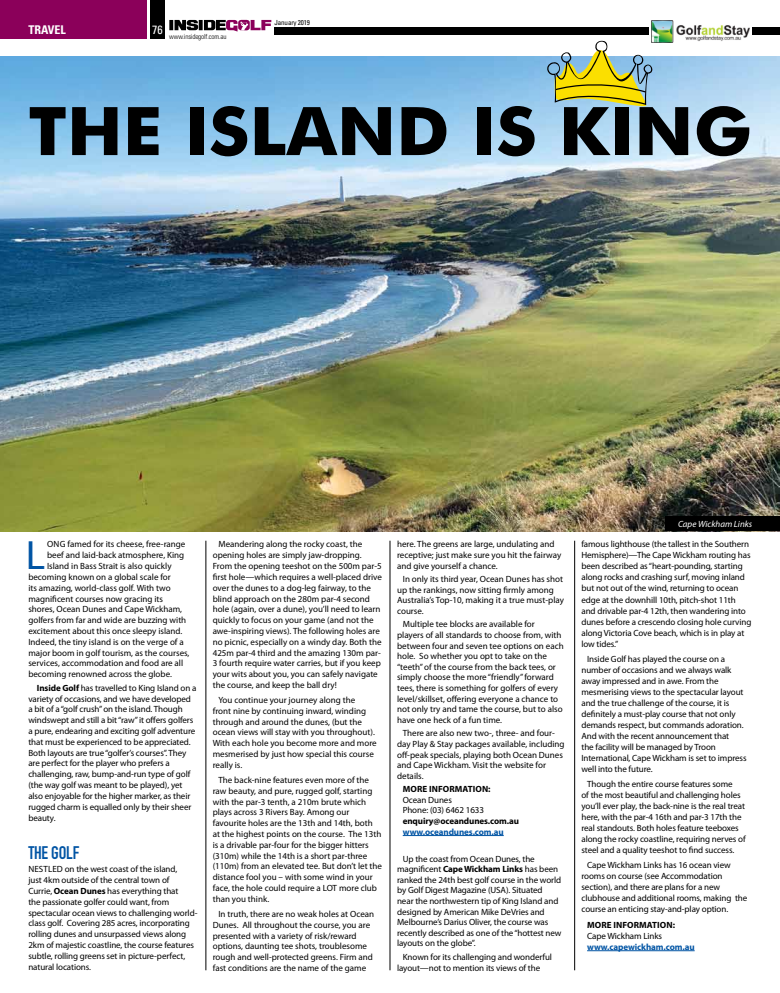
<style>
.page{position:relative;width:780px;height:993px;background:#fff}
.page>*{position:absolute;margin:0;border:0;box-sizing:border-box;transform-origin:0 0}
.t1{font:700 67px "Futura BT";color:#000;scale:1.04 1}
.t2{font:41px "Myriad Pro";color:#0054a4}
.t3{font:18px "DIN Engschrift Std";letter-spacing:-.01em;color:#0054a4}
.t4{font:700 condensed 12px "Univers LT Std";color:#fff}
.t5{font:condensed 12px "Univers LT Std";color:#fff}
.t6{font:9px/10.8px "Myriad Pro";letter-spacing:-.01em;color:#000}
.t7{font:700 9px "Myriad Pro";letter-spacing:-.01em;color:#0054a4}
.t8{font:700 9px "Myriad Pro";letter-spacing:.01em;color:#000}
.t9{font:700 9px "Myriad Pro";letter-spacing:-.01em;color:#000}
.t10{font:italic 9px "Myriad Pro";color:#fff}
.t11{font:300 condensed 7px "Univers LT Std";letter-spacing:-.02em;color:#000}
.t12{font:condensed 7px "Univers LT Std";letter-spacing:-.02em;color:#000}
.s1{font-weight:700}
</style>
<div class="page">
<div style="left:150px;top:0;width:14px;height:39px;background:#000"></div>
<div style="left:274px;top:27px;width:506px;height:8px;background:#000"></div>
<div style="left:0;top:0;width:147px;height:39px;background:#8b005a"></div>
<svg style="left:169px;top:20px;width:102px;height:12px"></svg>
<div style="left:648px;top:20px;width:103px;height:22px;background:#fff"></div>
<img style="left:651px;top:20px;width:98px;height:22px">
<img style="left:0;top:57px;width:780px;height:474px">
<hr style="left:390px;top:540px;width:1px;height:429px;background:#000">
<hr style="left:206px;top:540px;width:1px;height:429px;background:#000">
<hr style="left:574px;top:540px;width:1px;height:429px;background:#000">
<div style="left:665px;top:516px;width:115px;height:15px;background:#000"></div>
<svg style="left:546px;top:41px;width:106px;height:69px"></svg>
<hr style="left:403px;top:835px;width:100px;height:1px;background:#0054a4">
<hr style="left:587px;top:950px;width:107px;height:1px;background:#0054a4">
<h3 class="t4" style="left:28px;top:22px;width:39px">TRAVEL</h3>
<h3 class="t5" style="left:152px;top:22px;width:12px">76</h3>
<p class="t11" style="left:169px;top:32px;width:59px">www.insidegolf.com.au</p>
<p class="t12" style="left:274px;top:18px;width:37px">January 2019</p>
<h1 class="t1" style="left:28px;top:90px;width:697px">THE ISLAND IS KING</h1>
<h2 class="t2" style="left:26px;top:530px;width:21px">L</h2>
<p class="t6" style="left:47px;top:538px;width:140px">ong famed for its cheese, free-range</p>
<p class="t6" style="left:47px;top:549px;width:139px">beef and laid-back atmosphere, King</p>
<p class="t6" style="left:47px;top:560px;width:126px">Island in Bass Strait is also quickly</p>
<p class="t6" style="left:28px;top:571px;width:144px">becoming known on a global scale for</p>
<p class="t6" style="left:28px;top:582px;width:144px">its amazing, world-class golf. With two</p>
<p class="t6" style="left:28px;top:592px;width:136px">magnificent courses now gracing its</p>
<p class="t6" style="left:28px;top:603px;width:155px">shores, Ocean Dunes and Cape Wickham,</p>
<p class="t6" style="left:28px;top:614px;width:159px">golfers from far and wide are buzzing with</p>
<p class="t6" style="left:28px;top:625px;width:155px">excitement about this once sleepy island.</p>
<p class="t6" style="left:28px;top:636px;width:157px">Indeed, the tiny island is on the verge of a</p>
<p class="t6" style="left:28px;top:646px;width:163px">major boom in golf tourism, as the courses,</p>
<p class="t6" style="left:28px;top:657px;width:156px">services, accommodation and food are all</p>
<p class="t6" style="left:28px;top:668px;width:145px">becoming renowned across the globe.</p>
<p class="t6" style="left:28px;top:682px;width:170px;text-indent:9px"><span class="s1">Inside Golf</span> has travelled to King Island on a variety of occasions, and we have developed a bit of a “golf crush” on the island. Though windswept and still a bit “raw” it offers golfers a pure, endearing and exciting golf adventure that must be experienced to be appreciated.<br>Both layouts are true “golfer’s courses”. They are perfect for the player who prefers a challenging, raw, bump-and-run type of golf (the way golf was meant to be played), yet also enjoyable for the higher marker, as their rugged charm is equalled only by their sheer beauty.</p>
<h3 class="t3" style="left:28px;top:841px;width:53px">THE GOLF</h3>
<p class="t6" style="left:28px;top:863px;width:170px">N estled on the west coast of the island,<br>just 4km outside of the central town of<br>Currie, <span class="s1">Ocean Dunes</span> has everything that<br>the passionate golfer could want, from spectacular ocean views to challenging world&shy;class golf. Covering 285 acres, incorporating rolling dunes and unsurpassed views along 2km of majestic coastline, the course features subtle, rolling greens set in picture-perfect, natural locations.</p>
<p class="t6" style="left:213px;top:538px;width:171px;text-indent:6px">Meandering along the rocky coast, the opening holes are simply jaw-dropping.<br>From the opening teeshot on the 500m par-5 first hole—which requires a well-placed drive over the dunes to a dog-leg fairway, to the blind approach on the 280m par-4 second hole (again, over a dune), you’ll need to learn quickly to focus on your game (and not the awe-inspiring views). The following holes are no picnic, especially on a windy day. Both the 425m par-4 third and the amazing 130m par-3 fourth require water carries, but if you keep your wits about you, you can safely navigate the course, and keep the ball dry!</p>
<p class="t6" style="left:213px;top:694px;width:165px;text-indent:6px">You continue your journey along the<br>front nine by continuing inward, winding through and around the dunes, (but the ocean views will stay with you throughout).<br>With each hole you become more and more mesmerised by just how special this course really is.</p>
<p class="t6" style="left:213px;top:774px;width:171px;text-indent:6px">The back-nine features even more of the raw beauty, and pure, rugged golf, starting with the par-3 tenth, a 210m brute which plays across 3 Rivers Bay. Among our favourite holes are the 13th and 14th, both at the highest points on the course. The 13th is a drivable par-four for the bigger hitters (310m) while the 14th is a short par-three (110m) from an elevated tee. But don’t let the distance fool you – with some wind in your face, the hole could require a LOT more club than you think.</p>
<p class="t6" style="left:213px;top:908px;width:163px;text-indent:6px">In truth, there are no weak holes at Ocean Dunes. All throughout the course, you are presented with a variety of risk/reward options, daunting tee shots, troublesome rough and well-protected greens. Firm and fast conditions are the name of the game</p>
<p class="t6" style="left:397px;top:539px;width:166px">here. The greens are large, undulating and receptive; just make sure you hit the fairway and give yourself a chance.</p>
<p class="t6" style="left:397px;top:573px;width:168px;text-indent:6px">In only its third year, Ocean Dunes has shot up the rankings, now sitting firmly among Australia’s Top-10, making it a true must-play course.</p>
<p class="t6" style="left:397px;top:618px;width:168px;text-indent:6px">Multiple tee blocks are available for players of all standards to choose from, with between four and seven tee options on each hole. So whether you opt to take on the “teeth” of the course from the back tees, or simply choose the more “friendly” forward tees, there is something for golfers of every level/skillset, offering everyone a chance to not only try and tame the course, but to also have one heck of a fun time.</p>
<p class="t6" style="left:397px;top:727px;width:169px;text-indent:6px">There are also new two-, three- and four&shy;day Play &amp; Stay packages available, including off-peak specials, playing both Ocean Dunes and Cape Wickham. Visit the website for details.</p>
<p class="t8" style="left:403px;top:783px;width:89px">More information:</p>
<p class="t6" style="left:403px;top:794px;width:83px;text-indent:-6px">Ocean Dunes<br>Phone: (03) 6462 1633</p>
<p class="t9" style="left:403px;top:814px;width:118px">enquiry@oceandunes.com.au</p>
<p class="t7" style="left:403px;top:825px;width:102px">www.oceandunes.com.au</p>
<p class="t6" style="left:397px;top:852px;width:166px;text-indent:6px">Up the coast from Ocean Dunes, the magnificent <span class="s1">Cape Wickham Links</span> has been ranked the 24th best golf course in the world by Golf Digest Magazine (USA). Situated<br>near the northwestern tip of King Island and designed by American Mike DeVries and Melbourne’s Darius Oliver, the course was recently described as one of the “hottest new layouts on the globe”.</p>
<p class="t6" style="left:397px;top:951px;width:156px;text-indent:6px">Known for its challenging and wonderful layout—not to mention its views of the</p>
<p class="t10" style="left:678px;top:518px;width:76px">Cape Wickham Links</p>
<p class="t6" style="left:581px;top:538px;width:171px">famous lighthouse (the tallest in the Southern Hemisphere)—The Cape Wickham routing has been described as “heart-pounding, starting along rocks and crashing surf, moving inland but not out of the wind, returning to ocean edge at the downhill 10th, pitch-shot 11th and drivable par-4 12th, then wandering into dunes before a crescendo closing hole curving along Victoria Cove beach, which is in play at low tides.”</p>
<p class="t6" style="left:581px;top:653px;width:167px;text-indent:6px">Inside Golf has played the course on a number of occasions and we always walk away impressed and in awe. From the mesmerising views to the spectacular layout and the true challenge of the course, it is definitely a must-play course that not only demands respect, but commands adoration.<br>And with the recent announcement that<br>the facility will be managed by Troon International, Cape Wickham is set to impress well into the future.</p>
<p class="t6" style="left:581px;top:778px;width:166px;text-indent:6px">Though the entire course features some<br>of the most beautiful and challenging holes you’ll ever play, the back-nine is the real treat here, with the par-4 16th and par-3 17th the real standouts. Both holes feature teeboxes along the rocky coastline, requiring nerves of steel and a quality teeshot to find success.</p>
<p class="t6" style="left:581px;top:859px;width:167px;text-indent:6px">Cape Wickham Links has 16 ocean view rooms on course (see Accommodation section), and there are plans for a new clubhouse and additional rooms, making the course an enticing stay-and-play option.</p>
<p class="t8" style="left:587px;top:918px;width:89px">More information:</p>
<p class="t6" style="left:587px;top:929px;width:77px">Cape Wickham Links</p>
<p class="t7" style="left:587px;top:940px;width:109px">www.capewickham.com.au</p>
</div>
